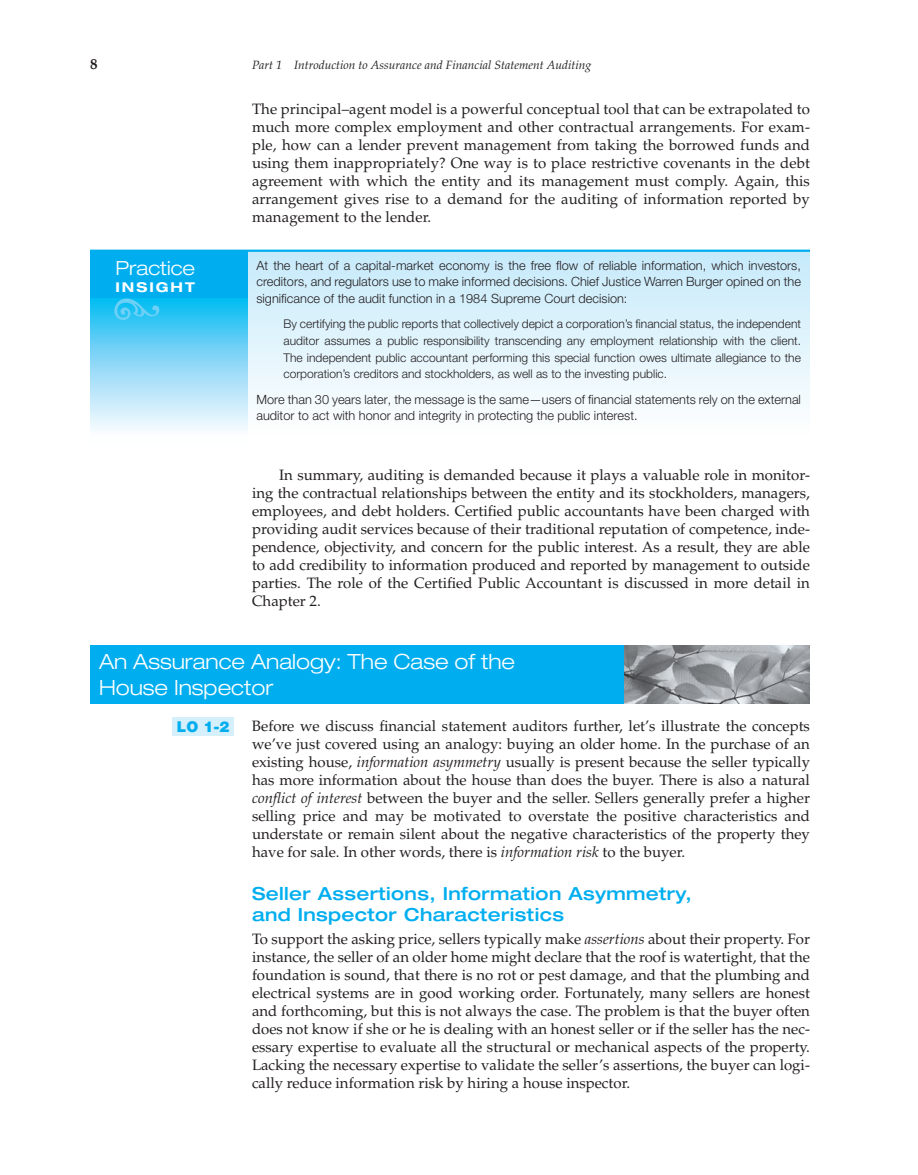
<style>
.page{position:relative;width:918px;height:1175px;background:#fff}
.page>*{position:absolute;margin:0;border:0;box-sizing:border-box;transform-origin:0 0}
.t1{font:300 expanded 21px/25.5px "Helvetica Neue LT Std";color:#fff}
.t2{font:300 expanded 19.5px "Helvetica Neue LT Std";color:#fff}
.t3{font:500 expanded 18px/21px "Helvetica Neue LT Std";letter-spacing:.02em;color:#00aeef}
.t4{font:15px/18px "Palatino LT Std";color:#231f20;text-align:justify}
.t5{font:900 15px "Helvetica Neue LT Std";color:#00aeef}
.t6{font:700 15px "Palatino LT Std";color:#231f20}
.t7{font:700 expanded 13.5px "Helvetica Neue LT Std";letter-spacing:.15em;color:#fff}
.t8{font:300 12.75px/16.5px "Helvetica Neue LT Std";color:#231f20;text-align:justify}
.t9{font:300 12px/16.5px "Helvetica Neue LT Std";color:#231f20;text-align:justify}
.t10{font:italic 12px "Palatino LT Std";color:#231f20}
.s1{font-style:italic}
</style>
<div class="page">
<img style="left:624px;top:645px;width:186px;height:58px">
<div style="left:90px;top:645px;width:534px;height:58px;background:#00aeef"></div>
<div style="left:172px;top:717px;width:62px;height:18px;background:#d6f0fb"></div>
<div style="left:248px;top:252px;width:562px;height:192px;background:linear-gradient(to bottom,#c6eafa,#fff)"></div>
<svg style="left:90px;top:297px;width:158px;height:134px;background:#8bdaf7"></svg>
<div style="left:90px;top:252px;width:158px;height:45px;background:#00aeef"></div>
<hr style="left:90px;top:249px;width:720px;height:3px;background:#00aeef">
<svg style="left:114px;top:298px;width:45px;height:22px"></svg>
<p class="t6" style="left:90px;top:59px;width:9px">8</p>
<p class="t10" style="left:252px;top:61px;width:341px">Part 1 Introduction to Assurance and Financial Statement Auditing</p>
<p class="t4" style="left:252px;top:102px;width:560px">The principal–agent model is a powerful conceptual tool that can be extrapolated to much more complex employment and other contractual arrangements. For exam&shy;ple, how can a lender prevent management from taking the borrowed funds and using them inappropriately? One way is to place restrictive covenants in the debt agreement with which the entity and its management must comply. Again, this arrangement gives rise to a demand for the auditing of information reported by management to the lender.</p>
<h2 class="t2" style="left:116px;top:261px;width:81px">Practice</h2>
<p class="t7" style="left:116px;top:282px;width:81px">INSIGHT</p>
<p class="t8" style="left:256px;top:258px;width:546px">At the heart of a capital-market economy is the free flow of reliable information, which investors, creditors, and regulators use to make informed decisions. Chief Justice Warren Burger opined on the significance of the audit function in a 1984 Supreme Court decision:</p>
<p class="t9" style="left:284px;top:317px;width:519px">By certifying the public reports that collectively depict a corporation’s financial status, the independent auditor assumes a public responsibility transcending any employment relationship with the client.<br>The independent public accountant performing this special function owes ultimate allegiance to the corporation’s creditors and stockholders, as well as to the investing public.</p>
<p class="t8" style="left:256px;top:392px;width:546px">More than 30 years later, the message is the same—users of financial statements rely on the external auditor to act with honor and integrity in protecting the public interest.</p>
<p class="t4" style="left:252px;top:467px;width:560px;text-indent:27px">In summary, auditing is demanded because it plays a valuable role in monitor&shy;ing the contractual relationships between the entity and its stockholders, managers, employees, and debt holders. Certified public accountants have been charged with providing audit services because of their traditional reputation of competence, inde&shy;pendence, objectivity, and concern for the public interest. As a result, they are able to add credibility to information produced and reported by management to outside parties. The role of the Certified Public Accountant is discussed in more detail in Chapter 2.</p>
<h1 class="t1" style="left:99px;top:651px;width:418px">An Assurance Analogy: The Case of the<br>House Inspector</h1>
<p class="t4" style="left:252px;top:718px;width:560px">Before we discuss financial statement auditors further, let’s illustrate the concepts we’ve just covered using an analogy: buying an older home. In the purchase of an existing house, <span class="s1">information asymmetry</span> usually is present because the seller typically has more information about the house than does the buyer. There is also a natural <span class="s1">conflict of interest</span> between the buyer and the seller. Sellers generally prefer a higher selling price and may be motivated to overstate the positive characteristics and understate or remain silent about the negative characteristics of the property they have for sale. In other words, there is <span class="s1">information risk</span> to the buyer.</p>
<p class="t3" style="left:252px;top:885px;width:441px">Seller Assertions, Information Asymmetry, and Inspector Characteristics</p>
<p class="t4" style="left:252px;top:931px;width:560px">To support the asking price, sellers typically make <span class="s1">assertions</span> about their property. For instance, the seller of an older home might declare that the roof is watertight, that the foundation is sound, that there is no rot or pest damage, and that the plumbing and electrical systems are in good working order. Fortunately, many sellers are honest and forthcoming, but this is not always the case. The problem is that the buyer often does not know if she or he is dealing with an honest seller or if the seller has the nec&shy;essary expertise to evaluate all the structural or mechanical aspects of the property.<br>Lacking the necessary expertise to validate the seller’s assertions, the buyer can logi&shy;cally reduce information risk by hiring a house inspector.</p>
<p class="t5" style="left:177px;top:720px;width:54px">LO 1-2</p>
</div>
